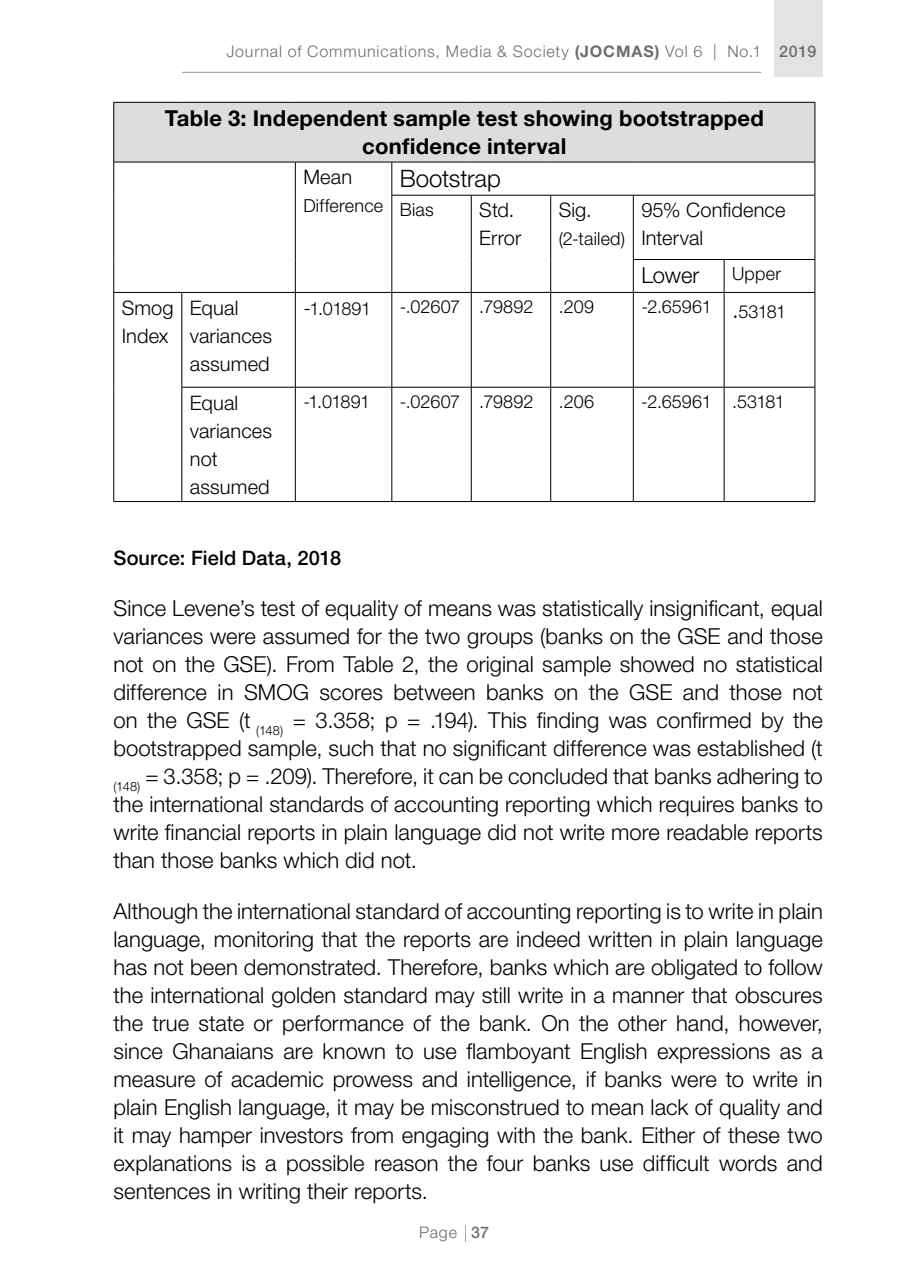
<style>
.page{position:relative;width:908px;height:1276px;background:#fff}
.page>*{position:absolute;margin:0;border:0;box-sizing:border-box;transform-origin:0 0}
.t1{font:300 24px "Helvetica Neue LT Std";letter-spacing:-.005em;color:#000}
.t2{font:300 22px/28px "Helvetica Neue LT Std";color:#000;text-align:justify}
.t3{font:700 22px/28px "Helvetica Neue LT Std";letter-spacing:.01em;color:#000;text-align:center}
.t4{font:300 20px/28px "Helvetica Neue LT Std";letter-spacing:.005em;color:#000}
.t5{font:500 20px "Helvetica Neue LT Std";letter-spacing:.01em;color:#000}
.t6{font:300 18px "Helvetica Neue LT Std";letter-spacing:.005em;color:#000}
.t7{font:300 18px "Helvetica Neue LT Std";letter-spacing:-.015em;color:#000}
.t8{font:300 16px "Helvetica Neue LT Std";letter-spacing:.055em;color:#6d6e71}
.s1{font-weight:700}
.s2{font-weight:500}
.s3{font-size:20px}
.s4{font-size:24px}
</style>
<div class="page">
<hr style="left:182px;top:72px;width:579px;height:1px;background:#919396">
<div style="left:774px;top:0;width:49px;height:77px;background:#e2e3e4"></div>
<svg style="left:465px;top:1225px;width:1px;height:17px"></svg>
<div style="left:114px;top:102px;width:700px;height:60px;background:#dcddde"></div>
<hr style="left:113px;top:102px;width:69px;height:1px;background:#000">
<hr style="left:113px;top:103px;width:1px;height:59px;background:#000">
<hr style="left:182px;top:102px;width:113px;height:1px;background:#000">
<hr style="left:295px;top:102px;width:96px;height:1px;background:#000">
<hr style="left:391px;top:102px;width:80px;height:1px;background:#000">
<hr style="left:471px;top:102px;width:79px;height:1px;background:#000">
<hr style="left:550px;top:102px;width:83px;height:1px;background:#000">
<hr style="left:633px;top:102px;width:90px;height:1px;background:#000">
<hr style="left:723px;top:102px;width:91px;height:1px;background:#000">
<hr style="left:814px;top:103px;width:1px;height:59px;background:#000">
<hr style="left:113px;top:162px;width:69px;height:1px;background:#000">
<hr style="left:113px;top:162px;width:1px;height:33px;background:#000">
<hr style="left:182px;top:162px;width:113px;height:1px;background:#000">
<hr style="left:295px;top:162px;width:96px;height:1px;background:#000">
<hr style="left:295px;top:162px;width:1px;height:33px;background:#000">
<hr style="left:113px;top:195px;width:1px;height:64px;background:#000">
<hr style="left:295px;top:195px;width:1px;height:64px;background:#000">
<hr style="left:113px;top:259px;width:1px;height:33px;background:#000">
<hr style="left:295px;top:259px;width:1px;height:33px;background:#000">
<hr style="left:391px;top:162px;width:80px;height:1px;background:#000">
<hr style="left:391px;top:162px;width:1px;height:33px;background:#000">
<hr style="left:471px;top:162px;width:79px;height:1px;background:#000">
<hr style="left:550px;top:162px;width:83px;height:1px;background:#000">
<hr style="left:633px;top:162px;width:90px;height:1px;background:#000">
<hr style="left:723px;top:162px;width:91px;height:1px;background:#000">
<hr style="left:814px;top:162px;width:1px;height:33px;background:#000">
<hr style="left:391px;top:195px;width:80px;height:1px;background:#000">
<hr style="left:391px;top:195px;width:1px;height:64px;background:#000">
<hr style="left:471px;top:195px;width:79px;height:1px;background:#000">
<hr style="left:470px;top:195px;width:1px;height:64px;background:#000">
<hr style="left:550px;top:195px;width:83px;height:1px;background:#000">
<hr style="left:391px;top:259px;width:1px;height:33px;background:#000">
<hr style="left:470px;top:259px;width:1px;height:33px;background:#000">
<hr style="left:550px;top:195px;width:1px;height:64px;background:#000">
<hr style="left:633px;top:195px;width:90px;height:1px;background:#000">
<hr style="left:632px;top:195px;width:1px;height:64px;background:#000">
<hr style="left:723px;top:195px;width:91px;height:1px;background:#000">
<hr style="left:814px;top:195px;width:1px;height:64px;background:#000">
<hr style="left:550px;top:259px;width:1px;height:33px;background:#000">
<hr style="left:632px;top:259px;width:91px;height:1px;background:#000">
<hr style="left:632px;top:260px;width:1px;height:32px;background:#000">
<hr style="left:723px;top:259px;width:91px;height:1px;background:#000">
<hr style="left:723px;top:260px;width:1px;height:32px;background:#000">
<hr style="left:814px;top:260px;width:1px;height:32px;background:#000">
<hr style="left:113px;top:292px;width:69px;height:1px;background:#000">
<hr style="left:113px;top:293px;width:1px;height:94px;background:#000">
<hr style="left:113px;top:387px;width:1px;height:114px;background:#000">
<hr style="left:113px;top:501px;width:69px;height:1px;background:#000">
<hr style="left:182px;top:292px;width:113px;height:1px;background:#000">
<hr style="left:181px;top:293px;width:1px;height:94px;background:#000">
<hr style="left:295px;top:292px;width:96px;height:1px;background:#000">
<hr style="left:295px;top:293px;width:1px;height:94px;background:#000">
<hr style="left:391px;top:292px;width:80px;height:1px;background:#000">
<hr style="left:391px;top:293px;width:1px;height:94px;background:#000">
<hr style="left:471px;top:292px;width:79px;height:1px;background:#000">
<hr style="left:470px;top:293px;width:1px;height:94px;background:#000">
<hr style="left:550px;top:292px;width:83px;height:1px;background:#000">
<hr style="left:550px;top:293px;width:1px;height:94px;background:#000">
<hr style="left:633px;top:292px;width:90px;height:1px;background:#000">
<hr style="left:632px;top:293px;width:1px;height:94px;background:#000">
<hr style="left:723px;top:292px;width:91px;height:1px;background:#000">
<hr style="left:723px;top:293px;width:1px;height:94px;background:#000">
<hr style="left:814px;top:293px;width:1px;height:94px;background:#000">
<hr style="left:181px;top:387px;width:114px;height:1px;background:#000">
<hr style="left:181px;top:387px;width:1px;height:114px;background:#000">
<hr style="left:295px;top:387px;width:96px;height:1px;background:#000">
<hr style="left:295px;top:387px;width:1px;height:114px;background:#000">
<hr style="left:391px;top:387px;width:80px;height:1px;background:#000">
<hr style="left:391px;top:387px;width:1px;height:114px;background:#000">
<hr style="left:471px;top:387px;width:79px;height:1px;background:#000">
<hr style="left:470px;top:387px;width:1px;height:114px;background:#000">
<hr style="left:550px;top:387px;width:83px;height:1px;background:#000">
<hr style="left:550px;top:387px;width:1px;height:114px;background:#000">
<hr style="left:633px;top:387px;width:90px;height:1px;background:#000">
<hr style="left:632px;top:387px;width:1px;height:114px;background:#000">
<hr style="left:723px;top:387px;width:91px;height:1px;background:#000">
<hr style="left:723px;top:387px;width:1px;height:114px;background:#000">
<hr style="left:814px;top:387px;width:1px;height:114px;background:#000">
<hr style="left:182px;top:501px;width:113px;height:1px;background:#000">
<hr style="left:295px;top:501px;width:96px;height:1px;background:#000">
<hr style="left:391px;top:501px;width:80px;height:1px;background:#000">
<hr style="left:471px;top:501px;width:79px;height:1px;background:#000">
<hr style="left:550px;top:501px;width:83px;height:1px;background:#000">
<hr style="left:633px;top:501px;width:90px;height:1px;background:#000">
<hr style="left:723px;top:501px;width:91px;height:1px;background:#000">
<p class="t8" style="left:226px;top:41px;width:591px">Journal of Communications, Media &amp; Society <span class="s1">(JOCMAS)</span> Vol 6 | No.1 <span class="s2">2019</span></p>
<p class="t3" style="left:165px;top:104px;width:600px">Table 3: Independent sample test showing bootstrapped confidence interval</p>
<p class="t4" style="left:303px;top:163px;width:50px">Mean</p>
<p class="t6" style="left:303px;top:195px;width:81px">Difference</p>
<p class="t1" style="left:399px;top:164px;width:103px">Bootstrap</p>
<p class="t6" style="left:399px;top:199px;width:35px">Bias</p>
<p class="t4" style="left:479px;top:196px;width:44px">Std.<br>Error</p>
<p class="t4" style="left:558px;top:196px;width:34px">Sig.</p>
<p class="t4" style="left:641px;top:196px;width:146px">95% Confidence<br>Interval</p>
<p class="t2" style="left:641px;top:261px;width:60px">Lower</p>
<p class="t6" style="left:731px;top:263px;width:50px">Upper</p>
<p class="t6" style="left:558px;top:228px;width:68px">(2-tailed)</p>
<p class="t4" style="left:122px;top:293px;width:53px">Smog<br>Index</p>
<p class="t4" style="left:190px;top:293px;width:84px">Equal variances assumed</p>
<p class="t6" style="left:303px;top:297px;width:69px"><span class="s3">-</span>1.01891</p>
<p class="t6" style="left:399px;top:296px;width:135px">-.02607 .79892</p>
<p class="t6" style="left:558px;top:296px;width:37px">.209</p>
<p class="t7" style="left:641px;top:296px;width:146px">-2.65961 <span class="s4">.</span>53181</p>
<p class="t4" style="left:190px;top:388px;width:84px">Equal variances not assumed</p>
<p class="t6" style="left:303px;top:391px;width:68px">-1.01891</p>
<p class="t6" style="left:399px;top:391px;width:135px">-.02607 .79892</p>
<p class="t6" style="left:558px;top:391px;width:37px">.206</p>
<p class="t7" style="left:641px;top:391px;width:145px">-2.65961 .53181</p>
<p class="t5" style="left:113px;top:546px;width:229px">Source: Field Data, 2018</p>
<p class="t2" style="left:113px;top:593px;width:710px">Since Levene’s test of equality of means was statistically insignificant, equal variances were assumed for the two groups (banks on the GSE and those not on the GSE). From Table 2, the original sample showed no statistical difference in SMOG scores between banks on the GSE and those not on the GSE (t <sub>(148)</sub> = 3.358; p = .194). This finding was confirmed by the bootstrapped sample, such that no significant difference was established (t <sub>(148)</sub> = 3.358; p = .209). Therefore, it can be concluded that banks adhering to the international standards of accounting reporting which requires banks to write financial reports in plain language did not write more readable reports than those banks which did not.</p>
<p class="t2" style="left:113px;top:896px;width:710px">Although the international standard of accounting reporting is to write in plain language, monitoring that the reports are indeed written in plain language has not been demonstrated. Therefore, banks which are obligated to follow the international golden standard may still write in a manner that obscures the true state or performance of the bank. On the other hand, however, since Ghanaians are known to use flamboyant English expressions as a measure of academic prowess and intelligence, if banks were to write in plain English language, it may be misconstrued to mean lack of quality and it may hamper investors from engaging with the bank. Either of these two explanations is a possible reason the four banks use difficult words and sentences in writing their reports.</p>
<p class="t8" style="left:419px;top:1222px;width:71px">Page <span class="s2">37</span></p>
</div>
